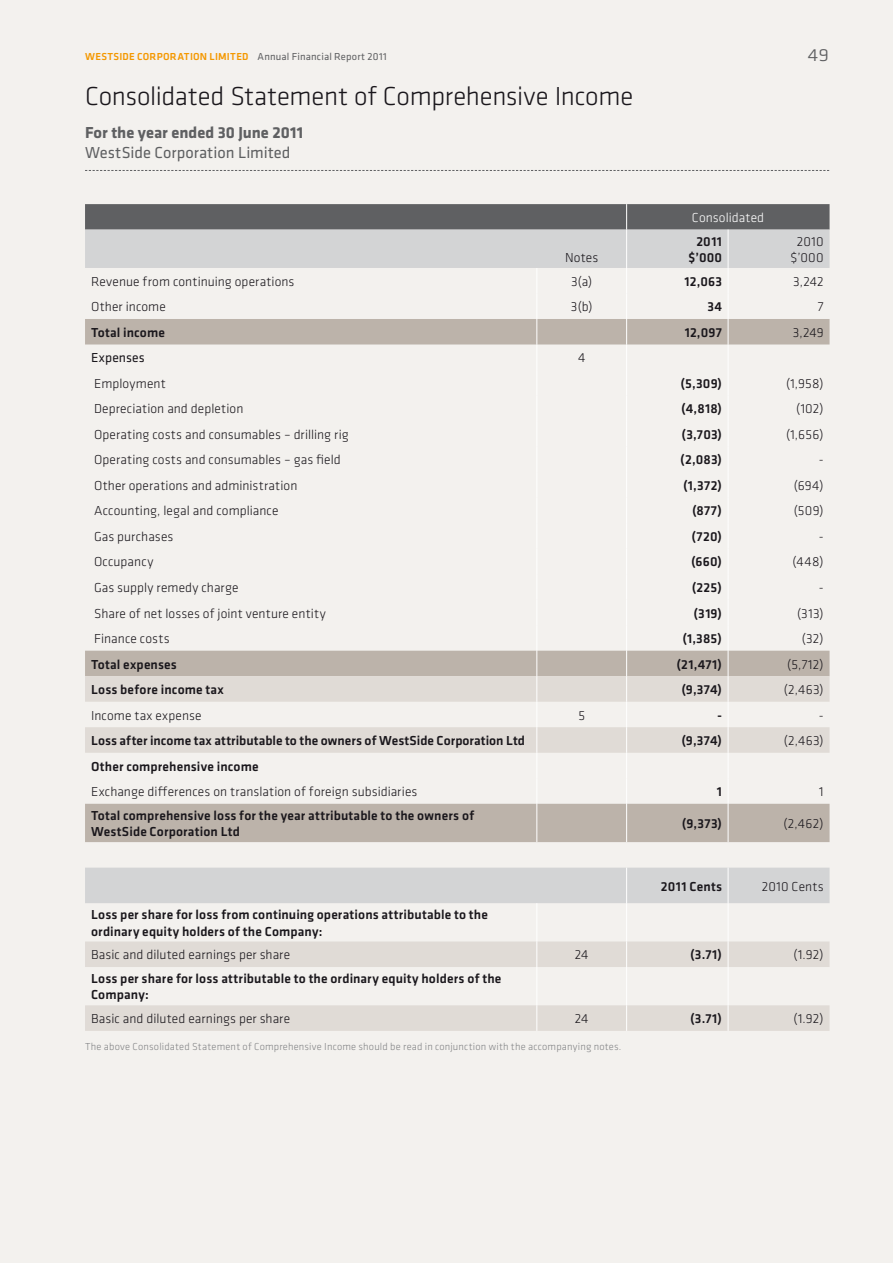
<style>
.page{position:relative;width:893px;height:1263px;background:#f3f1ee}
.page>*{position:absolute;margin:0;border:0;box-sizing:border-box;transform-origin:0 0}
.t1{font:300 27px "Klavika";letter-spacing:-.01em;color:#1a171c}
.t2{font:300 22.5px "Klavika";color:#5f6062}
.t3{font:16.5px "Klavika";color:#5f6062}
.t4{font:700 16.5px "Klavika";color:#5f6062}
.t5{font:300 13.5px/16.2px "Klavika";letter-spacing:.005em;color:#1a171c;text-align:center}
.t6{font:500 13.5px/16.2px "Klavika";letter-spacing:.01em;color:#1a171c}
.t7{font:300 13.5px "Klavika";letter-spacing:.005em;color:#fff}
.t8{font:13.5px "Klavika";letter-spacing:.015em;color:#1a171c}
.t9{font:300 10.5px "Klavika";letter-spacing:.015em;color:#838486}
.t10{font:500 10.5px "Klavika";letter-spacing:.02em;color:#f39800}
.s1{font-weight:400;color:#5f6062}
</style>
<div class="page">
<svg style="left:85px;top:170px;width:744px;height:1px"></svg>
<div style="left:85px;top:230px;width:744px;height:38px;background:#d3d4d5"></div>
<svg style="left:85px;top:319px;width:744px;height:357px"></svg>
<svg style="left:85px;top:676px;width:744px;height:355px"></svg>
<hr style="left:626px;top:230px;width:1px;height:38px;background:#fff">
<hr style="left:728px;top:230px;width:1px;height:38px;background:#fff">
<svg style="left:85px;top:204px;width:744px;height:26px;background:#626365"></svg>
<hr style="left:536px;top:903px;width:1px;height:38px;background:#fff">
<hr style="left:626px;top:903px;width:1px;height:38px;background:#fff">
<hr style="left:728px;top:903px;width:1px;height:38px;background:#fff">
<svg style="left:536px;top:941px;width:1px;height:26px"></svg>
<svg style="left:626px;top:941px;width:1px;height:26px"></svg>
<svg style="left:728px;top:941px;width:1px;height:26px"></svg>
<hr style="left:536px;top:967px;width:1px;height:38px;background:#fff">
<hr style="left:626px;top:967px;width:1px;height:38px;background:#fff">
<hr style="left:728px;top:967px;width:1px;height:38px;background:#fff">
<svg style="left:536px;top:1005px;width:1px;height:26px"></svg>
<svg style="left:626px;top:1005px;width:1px;height:26px"></svg>
<svg style="left:728px;top:1005px;width:1px;height:26px"></svg>
<svg style="left:536px;top:319px;width:1px;height:485px"></svg>
<svg style="left:626px;top:268px;width:1px;height:536px"></svg>
<svg style="left:728px;top:319px;width:1px;height:485px"></svg>
<hr style="left:536px;top:804px;width:1px;height:38px;background:#fff">
<hr style="left:626px;top:804px;width:1px;height:38px;background:#fff">
<hr style="left:728px;top:804px;width:1px;height:38px;background:#fff">
<hr style="left:626px;top:868px;width:1px;height:35px;background:#fff">
<hr style="left:728px;top:868px;width:1px;height:35px;background:#fff">
<p class="t10" style="left:85px;top:51px;width:303px">WESTSIDE CORPORATION LIMITED <span class="s1">Annual Financial Report 2011</span></p>
<h2 class="t2" style="left:808px;top:41px;width:23px">49</h2>
<h1 class="t1" style="left:85px;top:82px;width:550px">Consolidated Statement of Comprehensive Income</h1>
<p class="t4" style="left:85px;top:123px;width:220px">For the year ended 30 June 2011</p>
<p class="t3" style="left:85px;top:143px;width:207px">WestSide Corporation Limited</p>
<p class="t5" style="left:565px;top:250px;width:35px">Notes</p>
<p class="t7" style="left:692px;top:210px;width:74px">Consolidated</p>
<p class="t6" style="left:688px;top:233px;width:35px;text-align:center">2011 $’000</p>
<p class="t5" style="left:790px;top:233px;width:35px">2010 $’000</p>
<p class="t5" style="left:91px;top:273px;width:205px">Revenue from continuing operations</p>
<p class="t5" style="left:571px;top:273px;width:23px">3(a)</p>
<p class="t6" style="left:684px;top:273px;width:39px">12,063</p>
<p class="t5" style="left:793px;top:273px;width:32px">3,242</p>
<p class="t5" style="left:91px;top:299px;width:76px">Other income</p>
<p class="t5" style="left:571px;top:299px;width:23px">3(b)</p>
<p class="t6" style="left:707px;top:299px;width:16px">34</p>
<p class="t5" style="left:818px;top:299px;width:7px">7</p>
<p class="t6" style="left:91px;top:324px;width:75px">Total income</p>
<p class="t6" style="left:685px;top:324px;width:39px">12,097</p>
<p class="t5" style="left:793px;top:324px;width:32px">3,249</p>
<p class="t8" style="left:91px;top:350px;width:55px">Expenses</p>
<p class="t5" style="left:578px;top:350px;width:9px">4</p>
<p class="t5" style="left:94px;top:375px;width:73px">Employment</p>
<p class="t6" style="left:681px;top:375px;width:43px">(5,309)</p>
<p class="t5" style="left:786px;top:375px;width:39px">(1,958)</p>
<p class="t5" style="left:94px;top:401px;width:151px">Depreciation and depletion</p>
<p class="t6" style="left:681px;top:401px;width:42px">(4,818)</p>
<p class="t5" style="left:796px;top:401px;width:29px">(102)</p>
<p class="t5" style="left:94px;top:427px;width:256px">Operating costs and consumables – drilling rig</p>
<p class="t6" style="left:682px;top:427px;width:42px">(3,703)</p>
<p class="t5" style="left:786px;top:427px;width:39px">(1,656)</p>
<p class="t5" style="left:94px;top:452px;width:248px">Operating costs and consumables – gas field</p>
<p class="t6" style="left:680px;top:452px;width:43px">(2,083)</p>
<p class="t5" style="left:819px;top:452px;width:6px">-</p>
<p class="t5" style="left:94px;top:478px;width:205px">Other operations and administration</p>
<p class="t6" style="left:683px;top:478px;width:40px">(1,372)</p>
<p class="t5" style="left:794px;top:478px;width:31px">(694)</p>
<p class="t5" style="left:94px;top:503px;width:186px">Accounting, legal and compliance</p>
<p class="t6" style="left:692px;top:503px;width:32px">(877)</p>
<p class="t5" style="left:794px;top:503px;width:31px">(509)</p>
<p class="t5" style="left:94px;top:529px;width:81px">Gas purchases</p>
<p class="t6" style="left:691px;top:529px;width:32px">(720)</p>
<p class="t5" style="left:819px;top:529px;width:6px">-</p>
<p class="t5" style="left:94px;top:554px;width:61px">Occupancy</p>
<p class="t6" style="left:691px;top:554px;width:32px">(660)</p>
<p class="t5" style="left:792px;top:554px;width:33px">(448)</p>
<p class="t5" style="left:94px;top:580px;width:146px">Gas supply remedy charge</p>
<p class="t6" style="left:692px;top:580px;width:32px">(225)</p>
<p class="t5" style="left:819px;top:580px;width:6px">-</p>
<p class="t5" style="left:94px;top:605px;width:233px">Share of net losses of joint venture entity</p>
<p class="t6" style="left:693px;top:605px;width:30px">(319)</p>
<p class="t5" style="left:797px;top:605px;width:28px">(313)</p>
<p class="t5" style="left:94px;top:631px;width:77px">Finance costs</p>
<p class="t6" style="left:682px;top:631px;width:41px">(1,385)</p>
<p class="t5" style="left:802px;top:631px;width:23px">(32)</p>
<p class="t6" style="left:91px;top:656px;width:87px">Total expenses</p>
<p class="t6" style="left:676px;top:656px;width:47px">(21,471)</p>
<p class="t5" style="left:787px;top:656px;width:38px">(5,712)</p>
<p class="t6" style="left:91px;top:682px;width:134px">Loss before income tax</p>
<p class="t6" style="left:681px;top:682px;width:42px">(9,374)</p>
<p class="t5" style="left:784px;top:682px;width:41px">(2,463)</p>
<p class="t5" style="left:91px;top:707px;width:112px">Income tax expense</p>
<p class="t5" style="left:578px;top:707px;width:8px">5</p>
<p class="t6" style="left:717px;top:707px;width:7px">-</p>
<p class="t5" style="left:819px;top:707px;width:6px">-</p>
<p class="t6" style="left:91px;top:733px;width:436px">Loss after income tax attributable to the owners of WestSide Corporation Ltd</p>
<p class="t6" style="left:681px;top:733px;width:42px">(9,374)</p>
<p class="t5" style="left:784px;top:733px;width:41px">(2,463)</p>
<p class="t6" style="left:91px;top:758px;width:169px">Other comprehensive income</p>
<p class="t5" style="left:91px;top:784px;width:328px">Exchange differences on translation of foreign subsidiaries</p>
<p class="t6" style="left:717px;top:784px;width:7px">1</p>
<p class="t5" style="left:819px;top:784px;width:6px">1</p>
<p class="t6" style="left:91px;top:808px;width:385px">Total comprehensive loss for the year attributable to the owners of<br>WestSide Corporation Ltd</p>
<p class="t6" style="left:682px;top:816px;width:42px">(9,373)</p>
<p class="t5" style="left:783px;top:816px;width:42px">(2,462)</p>
<p class="t6" style="left:661px;top:878px;width:63px">2011 Cents</p>
<p class="t5" style="left:762px;top:878px;width:63px">2010 Cents</p>
<p class="t6" style="left:91px;top:907px;width:398px">Loss per share for loss from continuing operations attributable to the ordinary equity holders of the Company:</p>
<p class="t5" style="left:91px;top:947px;width:201px">Basic and diluted earnings per share</p>
<p class="t5" style="left:575px;top:947px;width:15px">24</p>
<p class="t6" style="left:690px;top:947px;width:33px">(3.71)</p>
<p class="t5" style="left:794px;top:947px;width:31px">(1.92)</p>
<p class="t6" style="left:91px;top:971px;width:412px">Loss per share for loss attributable to the ordinary equity holders of the<br>Company:</p>
<p class="t5" style="left:91px;top:1011px;width:201px">Basic and diluted earnings per share</p>
<p class="t5" style="left:575px;top:1011px;width:15px">24</p>
<p class="t6" style="left:690px;top:1011px;width:33px">(3.71)</p>
<p class="t5" style="left:794px;top:1011px;width:31px">(1.92)</p>
<p class="t9" style="left:85px;top:1041px;width:538px">The above Consolidated Statement of Comprehensive Income should be read in conjunction with the accompanying notes.</p>
</div>
